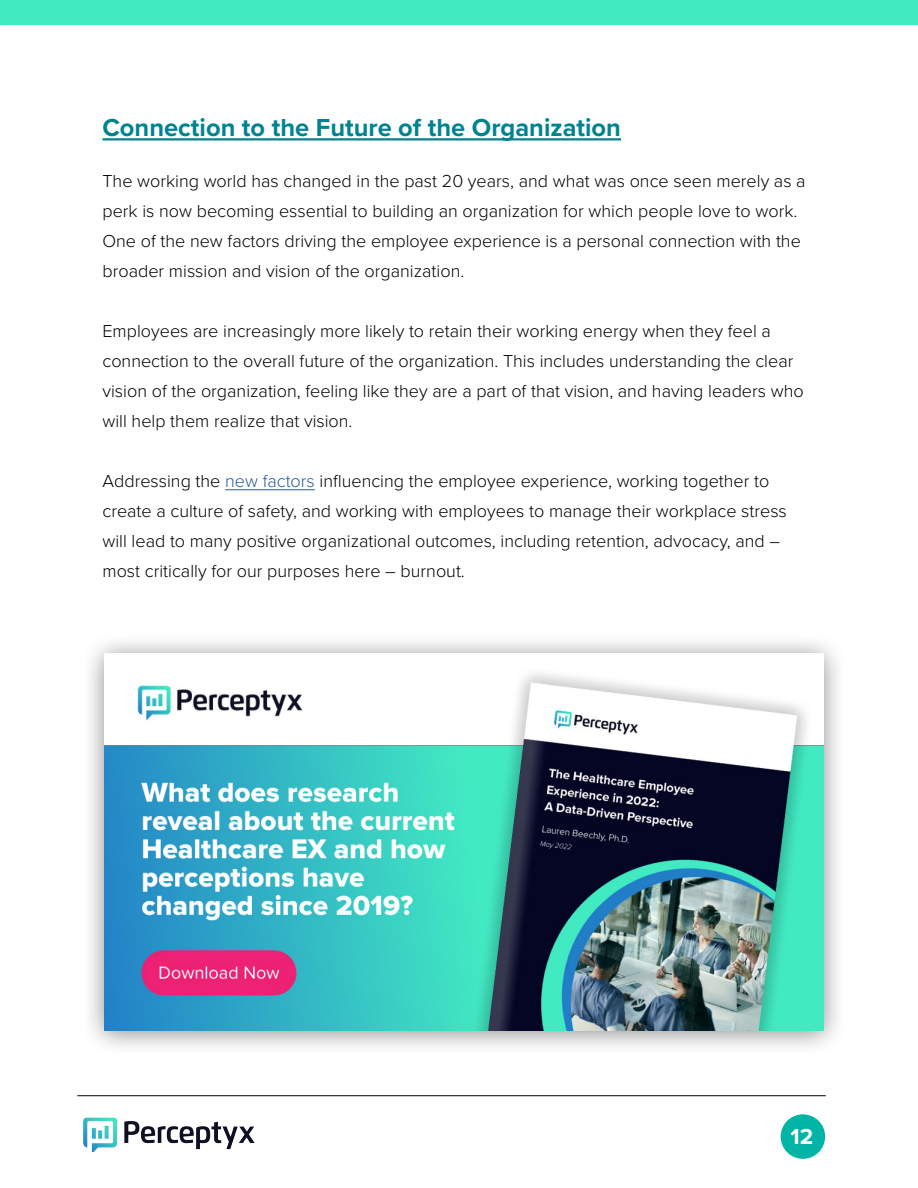
<style>
.page{position:relative;width:918px;height:1188px;background:#fff}
.page>*{position:absolute;margin:0;border:0;box-sizing:border-box;transform-origin:0 0}
.t1{font:700 25.5px "Proxima Nova";color:#00838f}
.t2{font:700 22.5px "Proxima Nova";color:#fff}
.t3{font:300 18px/30px "Proxima Nova";color:#000}
.s1{color:#275b9b}
</style>
<div class="page">
<hr style="left:77px;top:1095px;width:749px;height:1px;background:#000">
<div style="left:1px;top:0;width:917px;height:25px;background:#42eac2"></div>
<hr style="left:102px;top:138px;width:519px;height:2px;background:#00838f">
<hr style="left:225px;top:489px;width:90px;height:1px;background:#275b9b">
<img style="left:83px;top:1119px;width:172px;height:32px">
<div style="left:781px;top:1114px;width:44px;height:45px;background:#00b5a5;border-radius:50%"></div>
<div style="left:80px;top:633px;width:767px;height:424px;background:#000;opacity:.47"></div>
<img style="left:104px;top:653px;width:719px;height:377px">
<h1 class="t1" style="left:102px;top:108px;width:520px">Connection to the Future of the Organization</h1>
<p class="t3" style="left:102px;top:165px;width:705px">The working world has changed in the past 20 years, and what was once seen merely as a perk is now becoming essential to building an organization for which people love to work.<br>One of the new factors driving the employee experience is a personal connection with the broader mission and vision of the organization.</p>
<p class="t3" style="left:102px;top:315px;width:703px">Employees are increasingly more likely to retain their working energy when they feel a connection to the overall future of the organization. This includes understanding the clear vision of the organization, feeling like they are a part of that vision, and having leaders who will help them realize that vision.</p>
<p class="t3" style="left:102px;top:465px;width:686px">Addressing the <span class="s1">new factors</span> influencing the employee experience, working together to create a culture of safety, and working with employees to manage their workplace stress will lead to many positive organizational outcomes, including retention, advocacy, and – most critically for our purposes here – burnout.</p>
<p class="t2" style="left:791px;top:1119px;width:24px">12</p>
</div>
